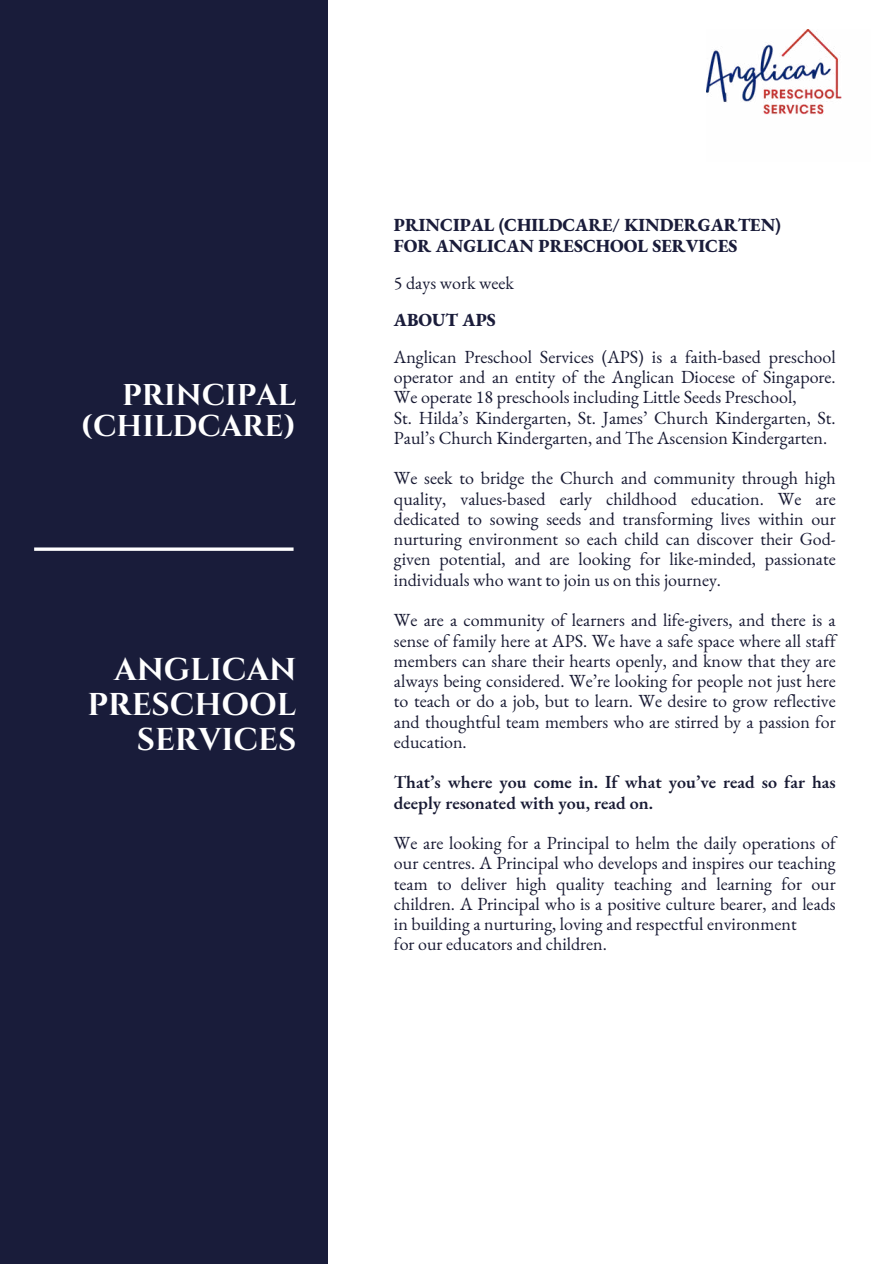
<style>
.page{position:relative;width:893px;height:1264px;background:#fff}
.page>*{position:absolute;margin:0;border:0;box-sizing:border-box;transform-origin:0 0}
.t1{font:700 31.5px/34.8px "Cinzel";color:#fff;text-align:right}
.t2{font:700 30px/30.3px "Cinzel";color:#fff;text-align:right}
.t3{font:18px/20.2px "EB Garamond";color:#181a33}
.t4{font:600 18px/20.2px "EB Garamond";color:#181a33}
.t5{font:800 18px/21.3px "EB Garamond";color:#1a1c3a}
</style>
<div class="page">
<div style="left:0;top:0;width:328px;height:1263px;background:#191c3a"></div>
<svg style="left:34px;top:547px;width:259px;height:4px"></svg>
<img style="left:706px;top:30px;width:136px;height:85px">
<h2 class="t2" style="left:80px;top:380px;width:217px">PRINCIPAL (CHILDCARE)</h2>
<h1 class="t1" style="left:87px;top:652px;width:210px">ANGLICAN<br>PRESCHOOL<br>SERVICES</h1>
<p class="t5" style="left:394px;top:214px;width:388px">PRINCIPAL (CHILDCARE/ KINDERGARTEN)<br>FOR ANGLICAN PRESCHOOL SERVICES</p>
<p class="t3" style="left:394px;top:273px;width:121px">5 days work week</p>
<p class="t5" style="left:394px;top:310px;width:103px">ABOUT APS</p>
<p class="t3" style="left:394px;top:347px;width:443px">Anglican Preschool Services (APS) is a faith-based preschool operator and an entity of the Anglican Diocese of Singapore.<br>We operate 18 preschools including Little Seeds Preschool,<br>St. Hilda’s Kindergarten, St. James’ Church Kindergarten, St.<br>Paul’s Church Kindergarten, and The Ascension Kindergarten.</p>
<p class="t3" style="left:394px;top:468px;width:443px;text-align:justify">We seek to bridge the Church and community through high quality, values-based early childhood education. We are dedicated to sowing seeds and transforming lives within our nurturing environment so each child can discover their God&shy;given potential, and are looking for like-minded, passionate individuals who want to join us on this journey.</p>
<p class="t3" style="left:394px;top:610px;width:443px;text-align:justify">We are a community of learners and life-givers, and there is a sense of family here at APS. We have a safe space where all staff members can share their hearts openly, and know that they are always being considered. We’re looking for people not just here to teach or do a job, but to learn. We desire to grow reflective and thoughtful team members who are stirred by a passion for education.</p>
<p class="t4" style="left:394px;top:772px;width:443px">That’s where you come in. If what you’ve read so far has deeply resonated with you, read on.</p>
<p class="t3" style="left:394px;top:833px;width:443px">We are looking for a Principal to helm the daily operations of our centres. A Principal who develops and inspires our teaching team to deliver high quality teaching and learning for our children. A Principal who is a positive culture bearer, and leads in building a nurturing, loving and respectful environment<br>for our educators and children.</p>
</div>
